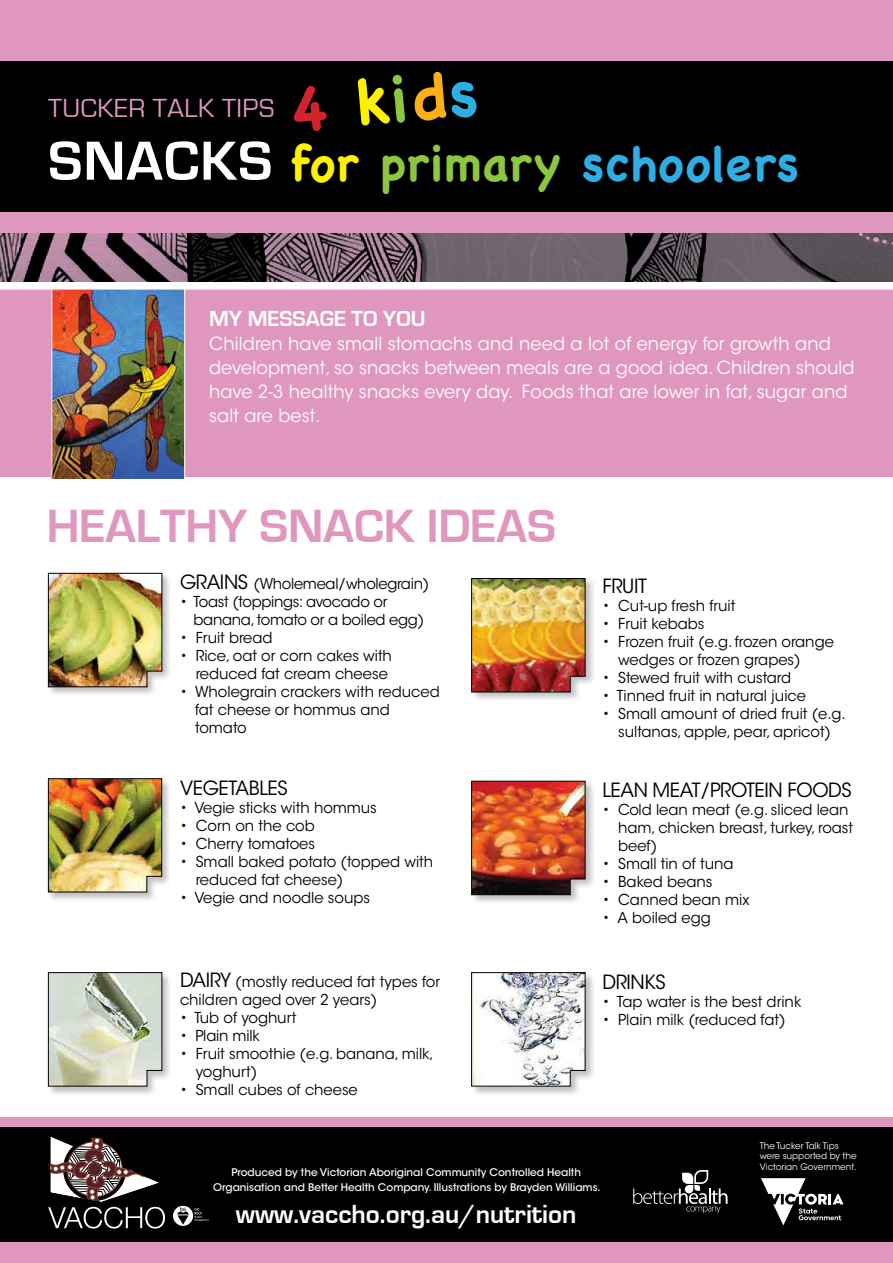
<style>
.page{position:relative;width:893px;height:1263px;background:#fff}
.page>*{position:absolute;margin:0;border:0;box-sizing:border-box;transform-origin:0 0}
.t1{font:700 61.95px "Chalkboard";color:#d2232a}
.t2{font:700 48px "Chalkboard";letter-spacing:.02em;color:#2faee4}
.t3{font:700 48px "Eurostile";color:#df97bf}
.t4{font:700 27px "Eurostile";color:#fff}
.t5{font:27px "Eurostile";letter-spacing:.02em;color:#df97bf}
.t6{font:700 22.5px "Eurostile";color:#fff}
.t7{font:19.5px "ITC Avant Garde Std";letter-spacing:-.02em;color:#000}
.t8{font:18px/24px "ITC Avant Garde Std";letter-spacing:.01em;color:#fff}
.t9{font:15px/18px "ITC Avant Garde Std";color:#000}
.t10{font:15px/18px "ITC Avant Garde Std";letter-spacing:-.02em;color:#000}
.t11{font:500 10.5px/14.4px "ITC Avant Garde Std";color:#fff;text-align:center}
.t12{font:9px/10.8px "ITC Avant Garde Std";color:#fff}
.s1{color:#fff200}
.s2{color:#8dc63f}
.s3{color:#fcaf17}
.s4{color:#2faee4}
.s5{font-family:"Eurostile";font-size:57px;color:#fff}
.s6{font-size:19.5px}
</style>
<div class="page">
<div style="left:0;top:0;width:893px;height:238px;background:#df97bf"></div>
<div style="left:0;top:289px;width:893px;height:188px;background:#df97bf"></div>
<div style="left:0;top:1117px;width:893px;height:146px;background:#df97bf"></div>
<img style="left:53px;top:290px;width:130px;height:189px">
<div style="left:51px;top:287px;width:134px;height:198px;border:1px solid #fff"></div>
<div style="left:0;top:282px;width:893px;height:8px;background:#fff"></div>
<div style="left:47px;top:572px;width:125px;height:125px;background:#000;opacity:.25"></div>
<img style="left:48px;top:573px;width:114px;height:114px">
<div style="left:47px;top:777px;width:125px;height:125px;background:#000;opacity:.25"></div>
<img style="left:48px;top:778px;width:114px;height:114px">
<div style="left:47px;top:971px;width:125px;height:125px;background:#000;opacity:.25"></div>
<svg style="left:48px;top:972px;width:114px;height:114px;background:#c3c9b7"></svg>
<img style="left:0;top:234px;width:893px;height:47px">
<div style="left:0;top:61px;width:893px;height:151px;background:#000"></div>
<div style="left:470px;top:780px;width:125px;height:125px;background:#000;opacity:.25"></div>
<img style="left:471px;top:781px;width:114px;height:114px">
<div style="left:470px;top:971px;width:125px;height:125px;background:#000;opacity:.25"></div>
<svg style="left:471px;top:972px;width:114px;height:114px"></svg>
<div style="left:470px;top:577px;width:125px;height:125px;background:#000;opacity:.25"></div>
<img style="left:471px;top:578px;width:114px;height:114px">
<div style="left:0;top:1127px;width:893px;height:115px;background:#000"></div>
<svg style="left:633px;top:1170px;width:95px;height:42px"></svg>
<svg style="left:48px;top:1137px;width:117px;height:91px"></svg>
<svg style="left:761px;top:1178px;width:82px;height:47px"></svg>
<svg style="left:174px;top:1206px;width:35px;height:19px"></svg>
<h3 class="t5" style="left:48px;top:93px;width:228px">TUCKER TALK TIPS</h3>
<h1 class="t1" style="left:287px;top:73px;width:190px;rotate:-5deg">4 <span class="s1">k</span><span class="s2">i</span><span class="s3">d</span><span class="s4">s</span></h1>
<h2 class="t2" style="left:48px;top:135px;width:752px"><span class="s5">SNACKS</span> <span class="s1">for</span> <span class="s2">primary</span> schoolers</h2>
<h3 class="t6" style="left:209px;top:307px;width:218px">MY MESSAGE TO YOU</h3>
<p class="t8" style="left:209px;top:332px;width:647px">Children have small stomachs and need a lot of energy for growth and development, so snacks between meals are a good idea. Children should have 2-3 healthy snacks every day. Foods that are lower in fat, sugar and salt are best.</p>
<h2 class="t3" style="left:47px;top:500px;width:510px">HEALTHY SNACK IDEAS</h2>
<p class="t10" style="left:180px;top:575px;width:251px"><span class="s6">GRAINS</span> (Wholemeal/wholegrain)</p>
<p class="t10" style="left:194px;top:593px;width:232px;text-indent:-14px">• Toast (toppings: avocado or banana, tomato or a boiled egg)</p>
<p class="t9" style="left:180px;top:629px;width:94px">• Fruit bread</p>
<p class="t9" style="left:180px;top:647px;width:213px;text-align:right">• Rice, oat or corn cakes with reduced fat cream cheese</p>
<p class="t9" style="left:195px;top:683px;width:246px;text-indent:-15px">• Wholegrain crackers with reduced fat cheese or hommus and tomato</p>
<h3 class="t7" style="left:180px;top:776px;width:109px">VEGETABLES</h3>
<p class="t9" style="left:180px;top:798px;width:198px">• Vegie sticks with hommus</p>
<p class="t9" style="left:180px;top:816px;width:136px">• Corn on the cob</p>
<p class="t9" style="left:180px;top:834px;width:137px">• Cherry tomatoes</p>
<p class="t9" style="left:196px;top:852px;width:239px;text-indent:-16px">• Small baked potato (topped with reduced fat cheese)</p>
<p class="t9" style="left:180px;top:888px;width:192px">• Vegie and noodle soups</p>
<p class="t9" style="left:180px;top:973px;width:262px"><span class="s6">DAIRY</span> (mostly reduced fat types for children aged over 2 years)</p>
<p class="t9" style="left:180px;top:1009px;width:118px">• Tub of yoghurt</p>
<p class="t9" style="left:180px;top:1027px;width:82px">• Plain milk</p>
<p class="t9" style="left:196px;top:1045px;width:240px;text-indent:-16px">• Fruit smoothie (e.g. banana, milk, yoghurt)</p>
<p class="t9" style="left:180px;top:1081px;width:179px">• Small cubes of cheese</p>
<h3 class="t7" style="left:602px;top:574px;width:46px">FRUIT</h3>
<p class="t9" style="left:602px;top:596px;width:135px">• Cut-up fresh fruit</p>
<p class="t9" style="left:602px;top:614px;width:103px">• Fruit kebabs</p>
<p class="t9" style="left:618px;top:632px;width:217px;text-indent:-16px">• Frozen fruit (e.g. frozen orange wedges or frozen grapes)</p>
<p class="t9" style="left:602px;top:668px;width:190px">• Stewed fruit with custard</p>
<p class="t9" style="left:602px;top:686px;width:205px">• Tinned fruit in natural juice</p>
<p class="t9" style="left:602px;top:704px;width:245px;text-align:center">• Small amount of dried fruit (e.g. sultanas, apple, pear, apricot)</p>
<h3 class="t7" style="left:602px;top:778px;width:251px">LEAN MEAT/PROTEIN FOODS</h3>
<p class="t9" style="left:618px;top:801px;width:236px;text-indent:-16px">• Cold lean meat (e.g. sliced lean ham, chicken breast, turkey, roast beef)</p>
<p class="t9" style="left:602px;top:855px;width:133px">• Small tin of tuna</p>
<p class="t9" style="left:602px;top:873px;width:111px">• Baked beans</p>
<p class="t9" style="left:602px;top:891px;width:149px">• Canned bean mix</p>
<p class="t9" style="left:602px;top:909px;width:110px">• A boiled egg</p>
<h3 class="t7" style="left:602px;top:970px;width:65px">DRINKS</h3>
<p class="t9" style="left:602px;top:992px;width:201px">• Tap water is the best drink</p>
<p class="t9" style="left:602px;top:1010px;width:185px">• Plain milk (reduced fat)</p>
<p class="t11" style="left:213px;top:1165px;width:389px">Produced by the Victorian Aboriginal Community Controlled Health<br>Organisation and Better Health Company. Illustrations by Brayden Williams.</p>
<h3 class="t4" style="left:236px;top:1199px;width:342px">www.vaccho.org.au/nutrition</h3>
<p class="t12" style="left:760px;top:1140px;width:99px">The Tucker Talk Tips were supported by the<br>Victorian Government.</p>
</div>
